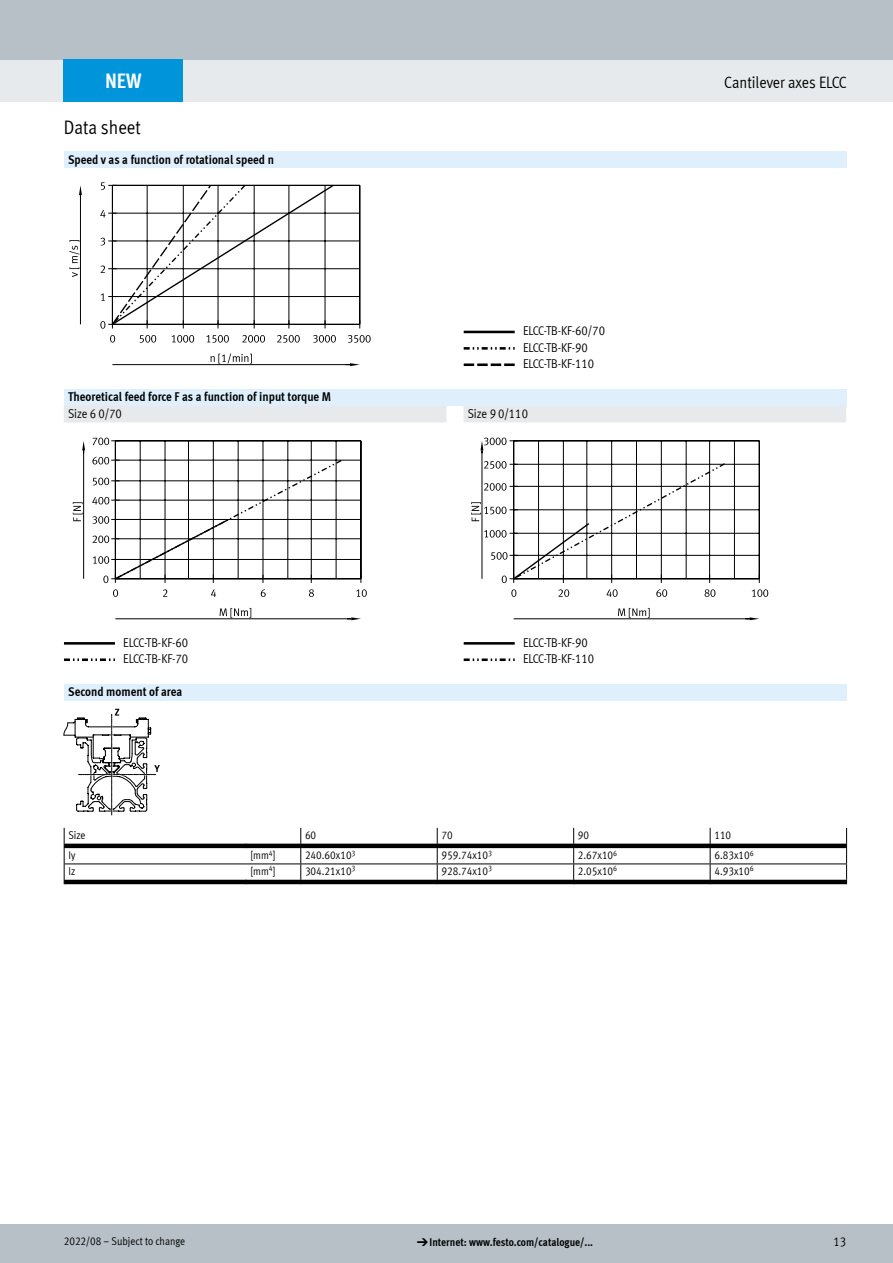
<style>
.page{position:relative;width:893px;height:1263px;background:#fff}
.page>*{position:absolute;margin:0;border:0;box-sizing:border-box;transform-origin:0 0}
.FES_box_title{font:700 21px "Meta Cond LF";color:#fff}
.FES_title_section{font:19.5px "Meta Cond LF";color:#000}
.FES_title_family{font:16.5px "Meta Cond LF";color:#000}
.FES_head_1_text{font:700 12.75px "Meta Cond LF";color:#000}
.FES_regular{font:12.75px "Meta Cond LF";color:#000}
.FES_head_2_text{font:12.75px "Meta Cond LF";color:#000}
.FES_tab_regular{font:11.25px "Meta Cond LF";color:#000}
.t1{font:700 11.25px "Meta Cond LF";color:#000}
.FES_tab_head_2{font:11.25px "Meta Cond LF";color:#000}
.s1{font-family:"Meto Pict 182";font-weight:400}
</style>
<div class="page">
<div style="left:0;top:1225px;width:893px;height:38px;background:#b6c0c6"></div>
<div style="left:0;top:60px;width:893px;height:42px;background:#e7eaec"></div>
<div style="left:0;top:0;width:893px;height:60px;background:#b6c0c6"></div>
<div style="left:64px;top:151px;width:782px;height:17px;background:#dff0fc"></div>
<svg style="left:210px;top:353px;width:42px;height:11px"></svg>
<hr style="left:112px;top:364px;width:238px;height:1px;background:#000">
<svg style="left:346px;top:363px;width:14px;height:3px"></svg>
<svg style="left:69px;top:240px;width:10px;height:37px"></svg>
<hr style="left:80px;top:195px;width:1px;height:129px;background:#000">
<svg style="left:79px;top:185px;width:3px;height:13px"></svg>
<hr style="left:359px;top:185px;width:1px;height:139px;background:#000">
<hr style="left:112px;top:324px;width:248px;height:1px;background:#000">
<hr style="left:112px;top:296px;width:248px;height:1px;background:#000">
<hr style="left:112px;top:268px;width:248px;height:1px;background:#000">
<hr style="left:112px;top:241px;width:248px;height:1px;background:#000">
<hr style="left:112px;top:213px;width:248px;height:1px;background:#000">
<hr style="left:112px;top:185px;width:248px;height:1px;background:#000">
<svg style="left:110px;top:335px;width:5px;height:8px"></svg>
<svg style="left:140px;top:335px;width:16px;height:8px"></svg>
<svg style="left:172px;top:335px;width:22px;height:8px"></svg>
<svg style="left:206px;top:335px;width:23px;height:8px"></svg>
<svg style="left:242px;top:335px;width:23px;height:8px"></svg>
<svg style="left:277px;top:335px;width:23px;height:8px"></svg>
<svg style="left:313px;top:335px;width:23px;height:8px"></svg>
<svg style="left:348px;top:335px;width:23px;height:8px"></svg>
<svg style="left:100px;top:182px;width:235px;height:147px"></svg>
<hr style="left:464px;top:331px;width:51px;height:2px;background:#000">
<svg style="left:464px;top:347px;width:51px;height:3px"></svg>
<svg style="left:464px;top:363px;width:51px;height:3px"></svg>
<div style="left:64px;top:389px;width:782px;height:17px;background:#dff0fc"></div>
<div style="left:64px;top:406px;width:782px;height:16px;background:#e7eaec"></div>
<svg style="left:220px;top:608px;width:31px;height:10px"></svg>
<hr style="left:115px;top:618px;width:236px;height:1px;background:#000">
<svg style="left:347px;top:617px;width:14px;height:3px"></svg>
<svg style="left:73px;top:502px;width:10px;height:19px"></svg>
<hr style="left:83px;top:450px;width:1px;height:129px;background:#000">
<svg style="left:82px;top:441px;width:3px;height:12px"></svg>
<hr style="left:115px;top:441px;width:1px;height:138px;background:#000">
<hr style="left:165px;top:441px;width:1px;height:138px;background:#000">
<hr style="left:213px;top:441px;width:1px;height:138px;background:#000">
<hr style="left:263px;top:441px;width:1px;height:138px;background:#000">
<hr style="left:311px;top:441px;width:1px;height:138px;background:#000">
<hr style="left:361px;top:441px;width:1px;height:138px;background:#000">
<hr style="left:140px;top:441px;width:1px;height:138px;background:#000">
<hr style="left:188px;top:441px;width:1px;height:138px;background:#000">
<hr style="left:238px;top:441px;width:1px;height:138px;background:#000">
<hr style="left:288px;top:441px;width:1px;height:138px;background:#000">
<hr style="left:336px;top:441px;width:1px;height:138px;background:#000">
<hr style="left:115px;top:578px;width:246px;height:1px;background:#000">
<hr style="left:115px;top:559px;width:246px;height:1px;background:#000">
<hr style="left:115px;top:538px;width:246px;height:1px;background:#000">
<hr style="left:115px;top:519px;width:246px;height:1px;background:#000">
<hr style="left:115px;top:500px;width:246px;height:1px;background:#000">
<hr style="left:115px;top:481px;width:246px;height:1px;background:#000">
<hr style="left:115px;top:460px;width:246px;height:1px;background:#000">
<hr style="left:115px;top:441px;width:246px;height:1px;background:#000">
<svg style="left:113px;top:589px;width:5px;height:8px"></svg>
<svg style="left:163px;top:589px;width:4px;height:8px"></svg>
<svg style="left:211px;top:589px;width:5px;height:8px"></svg>
<svg style="left:261px;top:589px;width:5px;height:8px"></svg>
<svg style="left:309px;top:589px;width:5px;height:8px"></svg>
<svg style="left:356px;top:589px;width:11px;height:8px"></svg>
<svg style="left:93px;top:438px;width:26px;height:7px"></svg>
<svg style="left:92px;top:457px;width:251px;height:126px"></svg>
<svg style="left:618px;top:608px;width:32px;height:10px"></svg>
<hr style="left:514px;top:618px;width:236px;height:1px;background:#000">
<svg style="left:745px;top:617px;width:14px;height:3px"></svg>
<hr style="left:482px;top:450px;width:1px;height:129px;background:#000">
<hr style="left:513px;top:441px;width:1px;height:138px;background:#000">
<hr style="left:563px;top:441px;width:1px;height:138px;background:#000">
<hr style="left:611px;top:441px;width:1px;height:138px;background:#000">
<hr style="left:661px;top:441px;width:1px;height:138px;background:#000">
<hr style="left:709px;top:441px;width:1px;height:138px;background:#000">
<hr style="left:759px;top:441px;width:1px;height:138px;background:#000">
<hr style="left:538px;top:441px;width:1px;height:138px;background:#000">
<hr style="left:587px;top:441px;width:1px;height:138px;background:#000">
<hr style="left:636px;top:441px;width:1px;height:138px;background:#000">
<hr style="left:686px;top:441px;width:1px;height:138px;background:#000">
<hr style="left:734px;top:441px;width:1px;height:138px;background:#000">
<hr style="left:514px;top:578px;width:245px;height:1px;background:#000">
<hr style="left:514px;top:555px;width:245px;height:1px;background:#000">
<hr style="left:514px;top:533px;width:245px;height:1px;background:#000">
<hr style="left:514px;top:509px;width:245px;height:1px;background:#000">
<hr style="left:514px;top:486px;width:245px;height:1px;background:#000">
<hr style="left:514px;top:464px;width:245px;height:1px;background:#000">
<hr style="left:514px;top:441px;width:245px;height:1px;background:#000">
<svg style="left:511px;top:589px;width:5px;height:8px"></svg>
<svg style="left:558px;top:589px;width:11px;height:8px"></svg>
<svg style="left:607px;top:589px;width:11px;height:8px"></svg>
<svg style="left:656px;top:589px;width:11px;height:8px"></svg>
<svg style="left:705px;top:589px;width:10px;height:8px"></svg>
<svg style="left:752px;top:589px;width:16px;height:8px"></svg>
<svg style="left:480px;top:438px;width:38px;height:15px"></svg>
<svg style="left:471px;top:461px;width:255px;height:122px"></svg>
<hr style="left:64px;top:642px;width:51px;height:3px;background:#000">
<svg style="left:64px;top:658px;width:51px;height:3px"></svg>
<hr style="left:464px;top:642px;width:51px;height:3px;background:#000">
<svg style="left:464px;top:658px;width:51px;height:3px"></svg>
<div style="left:64px;top:684px;width:782px;height:16px;background:#dff0fc"></div>
<svg style="left:64px;top:709px;width:96px;height:106px"></svg>
<svg style="left:64px;top:828px;width:783px;height:56px"></svg>
<div style="left:64px;top:60px;width:119px;height:42px;background:#0095db"></div>
<p class="FES_box_title" style="left:105px;top:67px;width:38px">NEW</p>
<p class="FES_title_section" style="left:64px;top:116px;width:79px">Data sheet</p>
<p class="FES_head_1_text" style="left:68px;top:151px;width:207px">Speed v as a function of rotational speed n</p>
<p class="FES_regular" style="left:523px;top:323px;width:84px">ELCC-TB-KF-60/70</p>
<p class="FES_regular" style="left:523px;top:340px;width:66px">ELCC-TB-KF-90</p>
<p class="FES_regular" style="left:523px;top:356px;width:73px">ELCC-TB-KF-110</p>
<p class="FES_head_1_text" style="left:68px;top:389px;width:265px">Theoretical feed force F as a function of input torque M</p>
<p class="FES_head_2_text" style="left:68px;top:406px;width:55px">Size 6 0/70</p>
<p class="FES_head_2_text" style="left:468px;top:406px;width:62px">Size 9 0/110</p>
<p class="FES_regular" style="left:123px;top:634px;width:66px">ELCC-TB-KF-60</p>
<p class="FES_regular" style="left:123px;top:651px;width:66px">ELCC-TB-KF-70</p>
<p class="FES_head_1_text" style="left:68px;top:684px;width:116px">Second moment of area</p>
<p class="FES_regular" style="left:523px;top:634px;width:66px">ELCC-TB-KF-90</p>
<p class="FES_regular" style="left:523px;top:651px;width:73px">ELCC-TB-KF-110</p>
<p class="FES_title_family" style="left:724px;top:72px;width:124px">Cantilever axes ELCC</p>
<p class="FES_tab_head_2" style="left:68px;top:828px;width:19px">Size</p>
<p class="FES_tab_head_2" style="left:305px;top:828px;width:13px">60</p>
<p class="FES_tab_head_2" style="left:441px;top:828px;width:13px">70</p>
<p class="FES_tab_head_2" style="left:578px;top:828px;width:13px">90</p>
<p class="FES_tab_head_2" style="left:714px;top:828px;width:18px">110</p>
<p class="FES_tab_regular" style="left:68px;top:848px;width:8px">Iy</p>
<p class="FES_tab_regular" style="left:250px;top:848px;width:27px">[mm<sup>4</sup>]</p>
<p class="FES_tab_regular" style="left:305px;top:848px;width:52px">240.60x10<sup>3</sup></p>
<p class="FES_tab_regular" style="left:441px;top:848px;width:52px">959.74x10<sup>3</sup></p>
<p class="FES_tab_regular" style="left:578px;top:848px;width:41px">2.67x10<sup>6</sup></p>
<p class="FES_tab_regular" style="left:714px;top:848px;width:41px">6.83x10<sup>6</sup></p>
<p class="FES_tab_regular" style="left:68px;top:864px;width:8px">Iz</p>
<p class="FES_tab_regular" style="left:250px;top:864px;width:27px">[mm<sup>4</sup>]</p>
<p class="FES_tab_regular" style="left:305px;top:864px;width:52px">304.21x10<sup>3</sup></p>
<p class="FES_tab_regular" style="left:441px;top:864px;width:52px">928.74x10<sup>3</sup></p>
<p class="FES_tab_regular" style="left:578px;top:864px;width:41px">2.05x10<sup>6</sup></p>
<p class="FES_tab_regular" style="left:714px;top:864px;width:41px">4.93x10<sup>6</sup></p>
<p class="FES_tab_regular" style="left:64px;top:1234px;width:123px">2022/08 – Subject to change</p>
<p class="t1" style="left:417px;top:1235px;width:178px"><span class="s1">d</span>Internet: www.festo.com/catalogue/...</p>
<p class="FES_regular" style="left:833px;top:1234px;width:14px">13</p>
</div>
